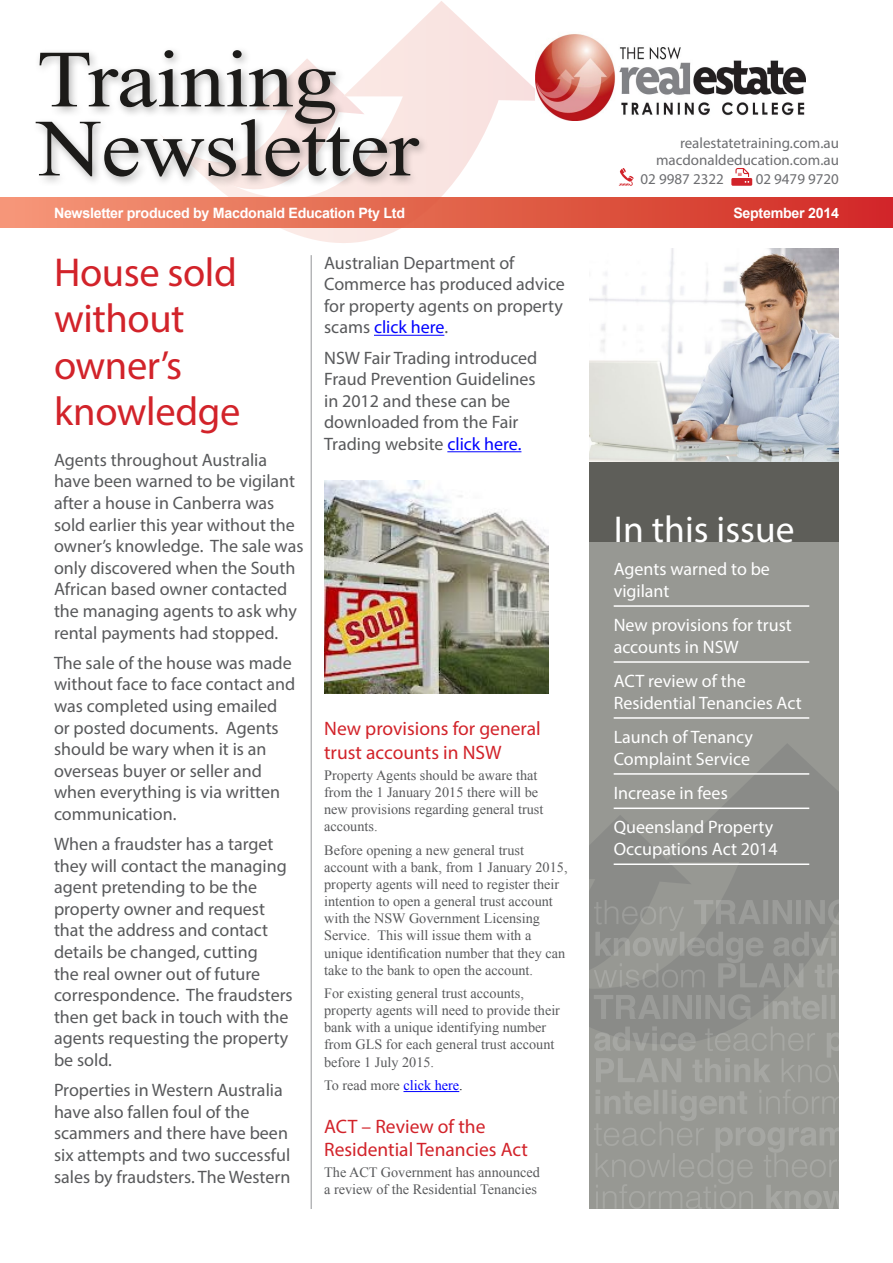
<style>
.page{position:relative;width:893px;height:1263px;background:#fff}
.page>*{position:absolute;margin:0;border:0;box-sizing:border-box;transform-origin:0 0}
.t1{font:81px/69px "Times New Roman";letter-spacing:-.01em;color:#1c1b19;scale:1.11 1}
.t2{font:40.5px/46.5px "Myriad Pro";letter-spacing:-.01em;color:#d2232a}
.t3{font:37.5px "Myriad Pro";color:#fff}
.t4{font:19.5px/23.4px "Myriad Pro";color:#d2232a}
.t5{font:18px/21.6px "Myriad Pro";color:#58595b}
.t6{font:18px/21.6px "Myriad Pro";color:#fff}
.t7{font:15px/16.5px "Myriad Pro";color:#6d6e71;text-align:right}
.t8{font:14.25px/17.1px "Times New Roman";color:#58595b}
.t9{font:700 14.25px "Arial";letter-spacing:-.02em;color:#fff}
.s1{color:#00f}
.s2{color:#000}
</style>
<div class="page">
<svg style="left:0;top:198px;width:893px;height:29px;background:#e05947"></svg>
<svg style="left:164px;top:1px;width:384px;height:242px"></svg>
<div style="left:31px;top:46px;width:399px;height:142px;background:#000;opacity:.3"></div>
<svg style="left:619px;top:168px;width:15px;height:18px"></svg>
<svg style="left:731px;top:168px;width:21px;height:18px"></svg>
<img style="left:536px;top:13px;width:270px;height:107px">
<div style="left:589px;top:255px;width:250px;height:954px;background:#979893"></div>
<svg style="left:613px;top:744px;width:226px;height:71px"></svg>
<div style="left:589px;top:454px;width:250px;height:88px;background:#5e5e59"></div>
<img style="left:589px;top:249px;width:250px;height:212px">
<hr style="left:614px;top:605px;width:195px;height:2px;background:#fff">
<hr style="left:614px;top:661px;width:195px;height:2px;background:#fff">
<hr style="left:614px;top:717px;width:195px;height:2px;background:#fff">
<hr style="left:614px;top:773px;width:195px;height:2px;background:#fff">
<hr style="left:614px;top:807px;width:195px;height:2px;background:#fff">
<svg style="left:594px;top:1089px;width:245px;height:120px"></svg>
<svg style="left:589px;top:815px;width:250px;height:268px"></svg>
<hr style="left:374px;top:335px;width:70px;height:1px;background:#00f">
<hr style="left:447px;top:451px;width:74px;height:1px;background:#00f">
<hr style="left:403px;top:1091px;width:56px;height:1px;background:#00f">
<hr style="left:311px;top:255px;width:1px;height:954px;background:#939598">
<img style="left:324px;top:480px;width:224px;height:213px">
<h1 class="t1" style="left:37px;top:44px;width:345px">Training<br>Newsletter</h1>
<p class="t7" style="left:656px;top:135px;width:184px">realestatetraining.com.au macdonaldeducation.com.au</p>
<p class="t7" style="left:640px;top:171px;width:85px">02 9987 2322</p>
<p class="t7" style="left:756px;top:171px;width:85px">02 9479 9720</p>
<p class="t9" style="left:54px;top:203px;width:353px">Newsletter produced by Macdonald Education Pty Ltd</p>
<p class="t9" style="left:733px;top:203px;width:107px">September 2014</p>
<h2 class="t2" style="left:54px;top:248px;width:188px">House sold without owner’s knowledge</h2>
<p class="t5" style="left:54px;top:449px;width:251px">Agents throughout Australia have been warned to be vigilant after a house in Canberra was sold earlier this year without the owner’s knowledge. The sale was only discovered when the South<br>African based owner contacted the managing agents to ask why rental payments had stopped.</p>
<p class="t5" style="left:54px;top:652px;width:243px">The sale of the house was made without face to face contact and was completed using emailed or posted documents. Agents should be wary when it is an overseas buyer or seller and when everything is via written communication.</p>
<p class="t5" style="left:54px;top:833px;width:240px">When a fraudster has a target they will contact the managing agent pretending to be the property owner and request that the address and contact details be changed, cutting<br>the real owner out of future correspondence. The fraudsters then get back in touch with the agents requesting the property be sold.</p>
<p class="t5" style="left:54px;top:1079px;width:238px">Properties in Western Australia have also fallen foul of the scammers and there have been six attempts and two successful sales by fraudsters. The Western</p>
<p class="t5" style="left:324px;top:252px;width:242px">Australian Department of<br>Commerce has produced advice for property agents on property scams <span class="s1">click here</span>.</p>
<p class="t5" style="left:324px;top:346px;width:215px">NSW Fair Trading introduced<br>Fraud Prevention Guidelines in 2012 and these can be downloaded from the Fair<br>Trading website <span class="s1">click here.</span></p>
<p class="t4" style="left:324px;top:717px;width:218px">New provisions for general trust accounts in NSW</p>
<p class="t8" style="left:324px;top:767px;width:221px">Property Agents should be aware that from the 1 January 2015 there will be new provisions regarding general trust accounts.</p>
<p class="t8" style="left:324px;top:841px;width:245px">Before opening a new general trust account with a bank, from 1 January 2015, property agents will need to register their intention to open a general trust account with the NSW Government Licensing Service. This will issue them with a unique identification number that they can take to the bank to open the account.</p>
<p class="t8" style="left:324px;top:984px;width:237px">For existing general trust accounts, property agents will need to provide their bank with a unique identifying number from GLS for each general trust account before 1 July 2015.</p>
<p class="t8" style="left:324px;top:1076px;width:140px">To read more <span class="s1">click here</span><span class="s2">.</span></p>
<p class="t4" style="left:324px;top:1114px;width:205px">ACT – Review of the<br>Residential Tenancies Act</p>
<p class="t8" style="left:324px;top:1164px;width:217px">The ACT Government has announced a review of the Residential Tenancies</p>
<h3 class="t3" style="left:614px;top:506px;width:182px">In this issue</h3>
<p class="t6" style="left:614px;top:558px;width:158px">Agents warned to be vigilant</p>
<p class="t6" style="left:614px;top:614px;width:180px">New provisions for trust accounts in NSW</p>
<p class="t6" style="left:614px;top:670px;width:190px">ACT review of the<br>Residential Tenancies Act</p>
<p class="t6" style="left:614px;top:726px;width:141px">Launch of Tenancy<br>Complaint Service</p>
<p class="t6" style="left:614px;top:775px;width:161px;line-height:34.3px">Increase in fees<br>Queensland Property</p>
<p class="t6" style="left:614px;top:838px;width:166px">Occupations Act 2014</p>
</div>
